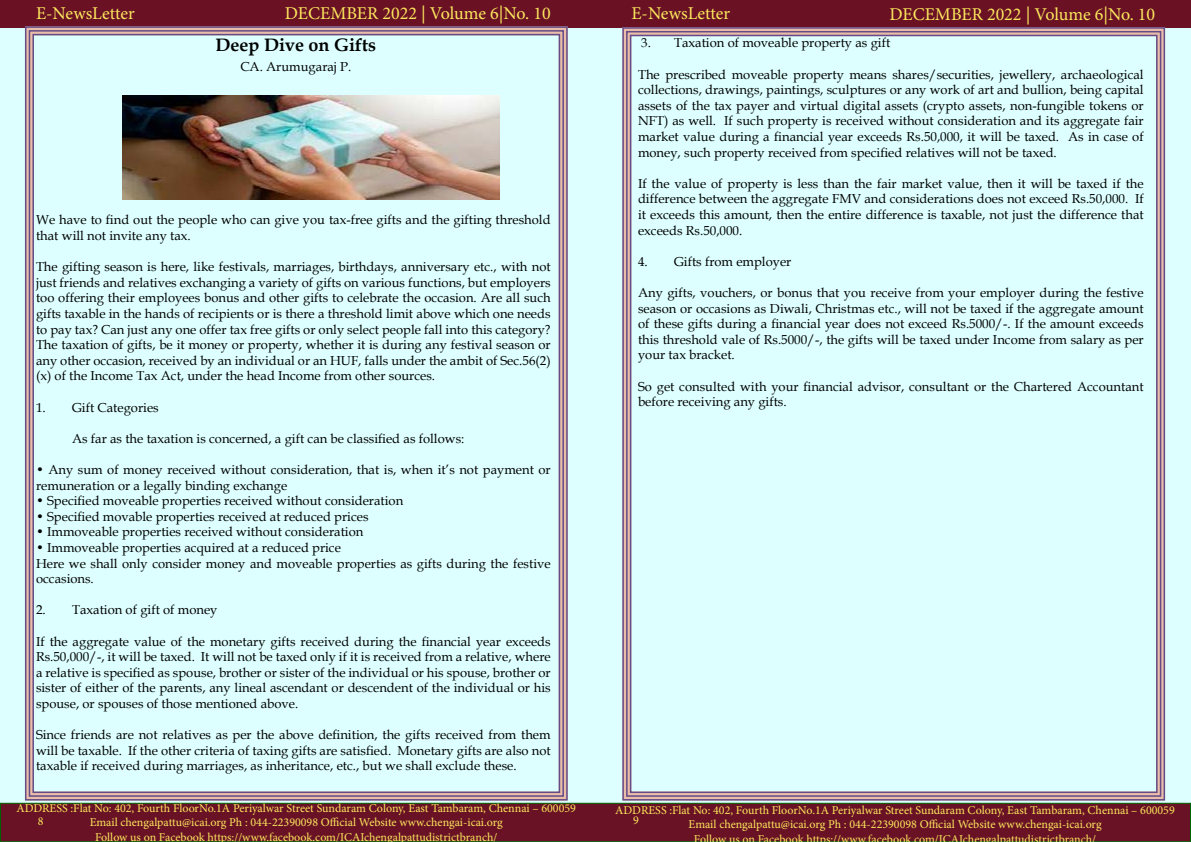
<style>
.page{position:relative;width:1191px;height:842px;background:#fff}
.page>*{position:absolute;margin:0;border:0;box-sizing:border-box;transform-origin:0 0}
.t1{font:18px "Minion Pro";color:#fce85d}
.t2{font:700 18px "Book Antiqua";color:#000}
.t3{font:13px/15.6px "Book Antiqua";color:#000;text-align:justify}
.t4{font:12px/14.4px "Minion Pro";color:#fce85d;text-align:center}
</style>
<div class="page">
<div style="left:0;top:2px;width:1191px;height:801px;background:#deffff"></div>
<div style="left:0;top:1px;width:1190px;height:27px;background:#6a1224"></div>
<div style="left:0;top:803px;width:1191px;height:39px;background:#6a1225;border:1px solid #006200"></div>
<div style="left:24px;top:26px;width:544px;height:775px;background:#deffff"></div>
<div style="left:621px;top:27px;width:544px;height:774px;background:#deffff"></div>
<img style="left:122px;top:95px;width:377px;height:104px">
<h1 class="t1" style="left:36px;top:1px;width:100px">E-NewsLetter</h1>
<h1 class="t1" style="left:285px;top:1px;width:267px">DECEMBER 2022 | Volume 6|No. 10</h1>
<h1 class="t1" style="left:631px;top:1px;width:100px">E-NewsLetter</h1>
<h1 class="t1" style="left:889px;top:2px;width:267px">DECEMBER 2022 | Volume 6|No. 10</h1>
<h1 class="t2" style="left:216px;top:33px;width:162px">Deep Dive on Gifts</h1>
<p class="t3" style="left:240px;top:59px;width:112px">CA. Arumugaraj P.</p>
<p class="t3" style="left:36px;top:212px;width:516px">We have to find out the people who can give you tax-free gifts and the gifting threshold that will not invite any tax.</p>
<p class="t3" style="left:36px;top:259px;width:516px">The gifting season is here, like festivals, marriages, birthdays, anniversary etc., with not just friends and relatives exchanging a variety of gifts on various functions, but employers too offering their employees bonus and other gifts to celebrate the occasion. Are all such gifts taxable in the hands of recipients or is there a threshold limit above which one needs to pay tax? Can just any one offer tax free gifts or only select people fall into this category?<br>The taxation of gifts, be it money or property, whether it is during any festival season or any other occasion, received by an individual or an HUF, falls under the ambit of Sec.56(2) (x) of the Income Tax Act, under the head Income from other sources.</p>
<p class="t3" style="left:36px;top:399px;width:124px">1. Gift Categories</p>
<p class="t3" style="left:72px;top:430px;width:394px">As far as the taxation is concerned, a gift can be classified as follows:</p>
<p class="t3" style="left:36px;top:461px;width:516px">• Any sum of money received without consideration, that is, when it’s not payment or remuneration or a legally binding exchange</p>
<p class="t3" style="left:36px;top:493px;width:369px">• Specified moveable properties received without consideration</p>
<p class="t3" style="left:36px;top:508px;width:334px">• Specified movable properties received at reduced prices</p>
<p class="t3" style="left:36px;top:524px;width:329px">• Immoveable properties received without consideration</p>
<p class="t3" style="left:36px;top:539px;width:516px;text-align:left">• Immoveable properties acquired at a reduced price<br>Here we shall only consider money and moveable properties as gifts during the festive occasions.</p>
<p class="t3" style="left:36px;top:602px;width:183px">2. Taxation of gift of money</p>
<p class="t3" style="left:36px;top:633px;width:516px">If the aggregate value of the monetary gifts received during the financial year exceeds Rs.50,000/-, it will be taxed. It will not be taxed only if it is received from a relative, where a relative is specified as spouse, brother or sister of the individual or his spouse, brother or sister of either of the parents, any lineal ascendant or descendent of the individual or his spouse, or spouses of those mentioned above.</p>
<p class="t3" style="left:36px;top:727px;width:516px">Since friends are not relatives as per the above definition, the gifts received from them will be taxable. If the other criteria of taxing gifts are satisfied. Monetary gifts are also not taxable if received during marriages, as inheritance, etc., but we shall exclude these.</p>
<p class="t3" style="left:641px;top:35px;width:250px">3. Taxation of moveable property as gift</p>
<p class="t3" style="left:638px;top:66px;width:507px">The prescribed moveable property means shares/securities, jewellery, archaeological collections, drawings, paintings, sculptures or any work of art and bullion, being capital assets of the tax payer and virtual digital assets (crypto assets, non-fungible tokens or NFT) as well. If such property is received without consideration and its aggregate fair market value during a financial year exceeds Rs.50,000, it will be taxed. As in case of money, such property received from specified relatives will not be taxed.</p>
<p class="t3" style="left:638px;top:175px;width:507px">If the value of property is less than the fair market value, then it will be taxed if the difference between the aggregate FMV and considerations does not exceed Rs.50,000. If it exceeds this amount, then the entire difference is taxable, not just the difference that exceeds Rs.50,000.</p>
<p class="t3" style="left:638px;top:253px;width:155px">4. Gifts from employer</p>
<p class="t3" style="left:638px;top:284px;width:507px">Any gifts, vouchers, or bonus that you receive from your employer during the festive season or occasions as Diwali, Christmas etc., will not be taxed if the aggregate amount of these gifts during a financial year does not exceed Rs.5000/-. If the amount exceeds this threshold vale of Rs.5000/-, the gifts will be taxed under Income from salary as per your tax bracket.</p>
<p class="t3" style="left:638px;top:378px;width:507px">So get consulted with your financial advisor, consultant or the Chartered Accountant before receiving any gifts.</p>
<p class="t4" style="left:16px;top:801px;width:561px">ADDRESS :Flat No: 402, Fourth FloorNo.1A Periyalwar Street Sundaram Colony, East Tambaram, Chennai – 600059<br>Email chengalpattu@icai.org Ph : 044-22390098 Official Website www.chengai-icai.org<br>Follow us on Facebook https://www.facebook.com/ICAIchengalpattudistrictbranch/</p>
<p class="t4" style="left:38px;top:814px;width:7px">8</p>
<p class="t4" style="left:615px;top:803px;width:561px">ADDRESS :Flat No: 402, Fourth FloorNo.1A Periyalwar Street Sundaram Colony, East Tambaram, Chennai – 600059<br>Email chengalpattu@icai.org Ph : 044-22390098 Official Website www.chengai-icai.org<br>Follow us on Facebook https://wwwfacebook com/ICAIchengalpattudistrictbranch/</p>
<p class="t4" style="left:633px;top:813px;width:7px">9</p>
</div>
